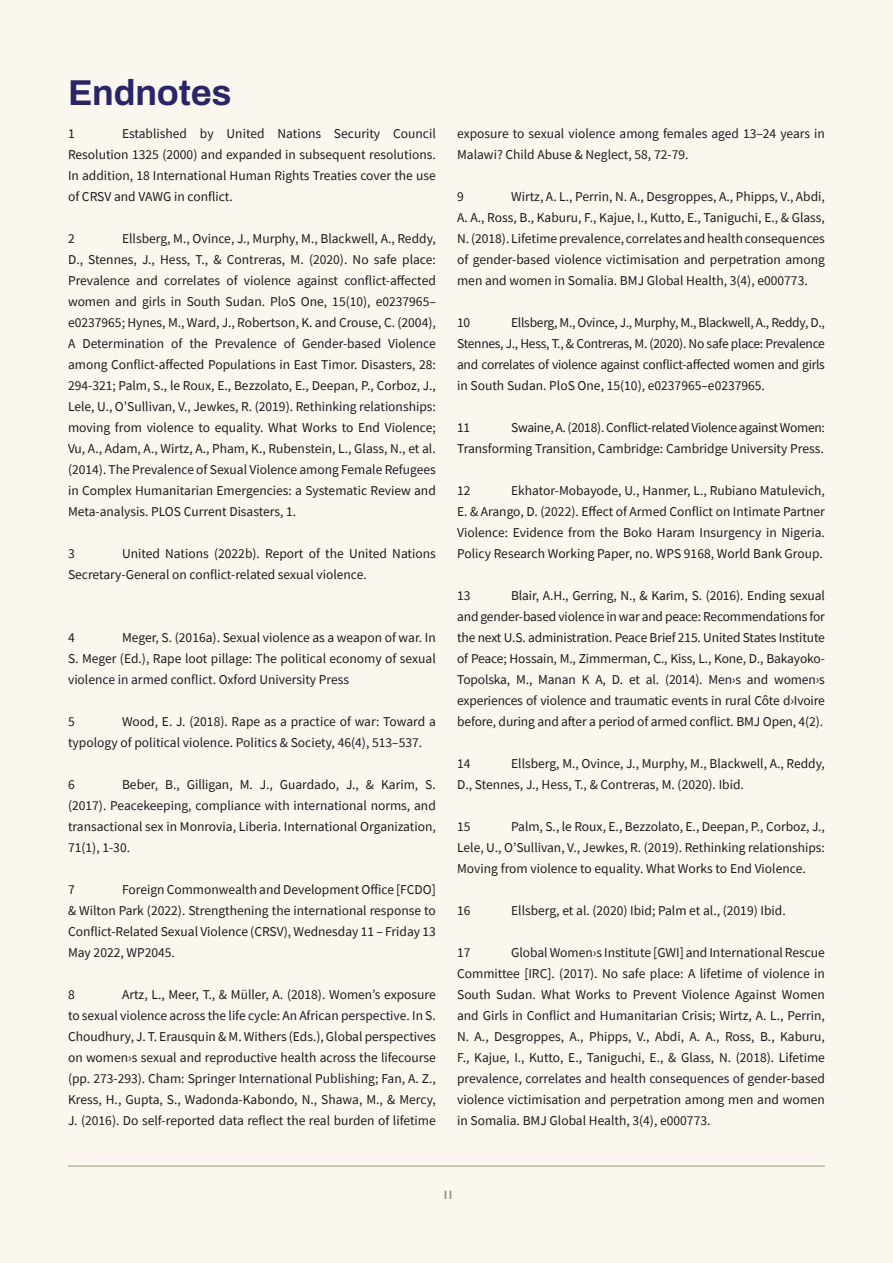
<style>
.page{position:relative;width:893px;height:1263px;background:#f9f7ee}
.page>*{position:absolute;margin:0;border:0;box-sizing:border-box;transform-origin:0 0}
.Heading_1{font:700 36px "Archivo";letter-spacing:-.005em;color:#2a2567}
.t1{font:13.5px/21px "Source Sans Pro";color:#1b1b1b;text-align:justify}
.t2{font:700 12px "Archivo";color:#9e9681}
</style>
<div class="page">
<hr style="left:68px;top:1166px;width:757px;height:1px;background:#9e9681">
<p class="Heading_1" style="left:68px;top:66px;width:165px">Endnotes</p>
<p class="t1" style="left:68px;top:123px;width:8px">1</p>
<p class="t1" style="left:68px;top:123px;width:369px;text-indent:54px">Established by United Nations Security Council Resolution 1325 (2000) and expanded in subsequent resolutions.<br>In addition, 18 International Human Rights Treaties cover the use of CRSV and VAWG in conflict.</p>
<p class="t1" style="left:68px;top:228px;width:8px">2</p>
<p class="t1" style="left:68px;top:228px;width:369px;text-indent:54px">Ellsberg, M., Ovince, J., Murphy, M., Blackwell, A., Reddy, D., Stennes, J., Hess, T., &amp; Contreras, M. (2020). No safe place:<br>Prevalence and correlates of violence against conflict-affected women and girls in South Sudan. PloS One, 15(10), e0237965– e0237965; Hynes, M., Ward, J., Robertson, K. and Crouse, C. (2004), A Determination of the Prevalence of Gender-based Violence among Conflict-affected Populations in East Timor. Disasters, 28:<br>294-321; Palm, S., le Roux, E., Bezzolato, E., Deepan, P., Corboz, J., Lele, U., O’Sullivan, V., Jewkes, R. (2019). Rethinking relationships: moving from violence to equality. What Works to End Violence; Vu, A., Adam, A., Wirtz, A., Pham, K., Rubenstein, L., Glass, N., et al. (2014). The Prevalence of Sexual Violence among Female Refugees in Complex Humanitarian Emergencies: a Systematic Review and Meta-analysis. PLOS Current Disasters, 1.</p>
<p class="t1" style="left:68px;top:543px;width:8px">3</p>
<p class="t1" style="left:68px;top:543px;width:369px;text-indent:54px">United Nations (2022b). Report of the United Nations<br>Secretary-General on conflict-related sexual violence.</p>
<p class="t1" style="left:68px;top:627px;width:369px;text-indent:54px">Meger, S. (2016a). Sexual violence as a weapon of war. In S. Meger (Ed.), Rape loot pillage: The political economy of sexual violence in armed conflict. Oxford University Press</p>
<p class="t1" style="left:68px;top:711px;width:8px">5</p>
<p class="t1" style="left:68px;top:627px;width:8px">4</p>
<p class="t1" style="left:68px;top:711px;width:369px;text-indent:54px">Wood, E. J. (2018). Rape as a practice of war: Toward a typology of political violence. Politics &amp; Society, 46(4), 513–537.</p>
<p class="t1" style="left:68px;top:774px;width:8px">6</p>
<p class="t1" style="left:68px;top:774px;width:369px;text-indent:54px">Beber, B., Gilligan, M. J., Guardado, J., &amp; Karim, S. (2017). Peacekeeping, compliance with international norms, and transactional sex in Monrovia, Liberia. International Organization, 71(1), 1-30.</p>
<p class="t1" style="left:68px;top:879px;width:8px">7</p>
<p class="t1" style="left:68px;top:879px;width:369px;text-indent:54px">Foreign Commonwealth and Development Office [FCDO] &amp; Wilton Park (2022). Strengthening the international response to Conflict-Related Sexual Violence (CRSV), Wednesday 11 – Friday 13<br>May 2022, WP2045.</p>
<p class="t1" style="left:68px;top:984px;width:8px">8</p>
<p class="t1" style="left:68px;top:984px;width:369px;text-indent:54px">Artz, L., Meer, T., &amp; Müller, A. (2018). Women’s exposure to sexual violence across the life cycle: An African perspective. In S.<br>Choudhury, J. T. Erausquin &amp; M. Withers (Eds.), Global perspectives on women›s sexual and reproductive health across the lifecourse (pp. 273-293). Cham: Springer International Publishing; Fan, A. Z., Kress, H., Gupta, S., Wadonda-Kabondo, N., Shawa, M., &amp; Mercy, J. (2016). Do self-reported data reflect the real burden of lifetime</p>
<p class="t1" style="left:457px;top:123px;width:369px">exposure to sexual violence among females aged 13–24 years in<br>Malawi? Child Abuse &amp; Neglect, 58, 72-79.</p>
<p class="t1" style="left:457px;top:186px;width:8px">9</p>
<p class="t1" style="left:457px;top:186px;width:369px;text-indent:54px">Wirtz, A. L., Perrin, N. A., Desgroppes, A., Phipps, V., Abdi, A. A., Ross, B., Kaburu, F., Kajue, I., Kutto, E., Taniguchi, E., &amp; Glass, N. (2018). Lifetime prevalence, correlates and health consequences of gender-based violence victimisation and perpetration among men and women in Somalia. BMJ Global Health, 3(4), e000773.</p>
<p class="t1" style="left:457px;top:312px;width:15px">10</p>
<p class="t1" style="left:457px;top:312px;width:369px;text-indent:54px">Ellsberg, M., Ovince, J., Murphy, M., Blackwell, A., Reddy, D., Stennes, J., Hess, T., &amp; Contreras, M. (2020). No safe place: Prevalence and correlates of violence against conflict-affected women and girls in South Sudan. PloS One, 15(10), e0237965–e0237965.</p>
<p class="t1" style="left:457px;top:417px;width:15px">11</p>
<p class="t1" style="left:457px;top:417px;width:369px;text-align:right">Swaine, A. (2018). Conflict-related Violence against Women:<br>Transforming Transition, Cambridge: Cambridge University Press.</p>
<p class="t1" style="left:457px;top:480px;width:15px">12</p>
<p class="t1" style="left:457px;top:480px;width:369px;text-indent:54px">Ekhator-Mobayode, U., Hanmer, L., Rubiano Matulevich, E. &amp; Arango, D. (2022). Effect of Armed Conflict on Intimate Partner Violence: Evidence from the Boko Haram Insurgency in Nigeria.<br>Policy Research Working Paper, no. WPS 9168, World Bank Group.</p>
<p class="t1" style="left:457px;top:585px;width:15px">13</p>
<p class="t1" style="left:457px;top:585px;width:369px;text-indent:54px">Blair, A.H., Gerring, N., &amp; Karim, S. (2016). Ending sexual and gender-based violence in war and peace: Recommendations for the next U.S. administration. Peace Brief 215. United States Institute of Peace; Hossain, M., Zimmerman, C., Kiss, L., Kone, D., Bakayoko-Topolska, M., Manan K A, D. et al. (2014). Men›s and women›s experiences of violence and traumatic events in rural Côte d›Ivoire before, during and after a period of armed conflict. BMJ Open, 4(2).</p>
<p class="t1" style="left:457px;top:753px;width:15px">14</p>
<p class="t1" style="left:457px;top:753px;width:369px;text-indent:54px">Ellsberg, M., Ovince, J., Murphy, M., Blackwell, A., Reddy,<br>D., Stennes, J., Hess, T., &amp; Contreras, M. (2020). Ibid.</p>
<p class="t1" style="left:457px;top:816px;width:15px">15</p>
<p class="t1" style="left:457px;top:816px;width:369px;text-indent:54px">Palm, S., le Roux, E., Bezzolato, E., Deepan, P., Corboz, J., Lele, U., O’Sullivan, V., Jewkes, R. (2019). Rethinking relationships:<br>Moving from violence to equality. What Works to End Violence.</p>
<p class="t1" style="left:457px;top:900px;width:15px">16</p>
<p class="t1" style="left:511px;top:900px;width:276px">Ellsberg, et al. (2020) Ibid; Palm et al., (2019) Ibid.</p>
<p class="t1" style="left:457px;top:942px;width:15px">17</p>
<p class="t1" style="left:457px;top:942px;width:369px;text-indent:54px">Global Women›s Institute [GWI] and International Rescue Committee [IRC]. (2017). No safe place: A lifetime of violence in South Sudan. What Works to Prevent Violence Against Women and Girls in Conflict and Humanitarian Crisis; Wirtz, A. L., Perrin, N. A., Desgroppes, A., Phipps, V., Abdi, A. A., Ross, B., Kaburu, F., Kajue, I., Kutto, E., Taniguchi, E., &amp; Glass, N. (2018). Lifetime prevalence, correlates and health consequences of gender-based violence victimisation and perpetration among men and women in Somalia. BMJ Global Health, 3(4), e000773.</p>
<p class="t2" style="left:444px;top:1185px;width:10px">II</p>
</div>
